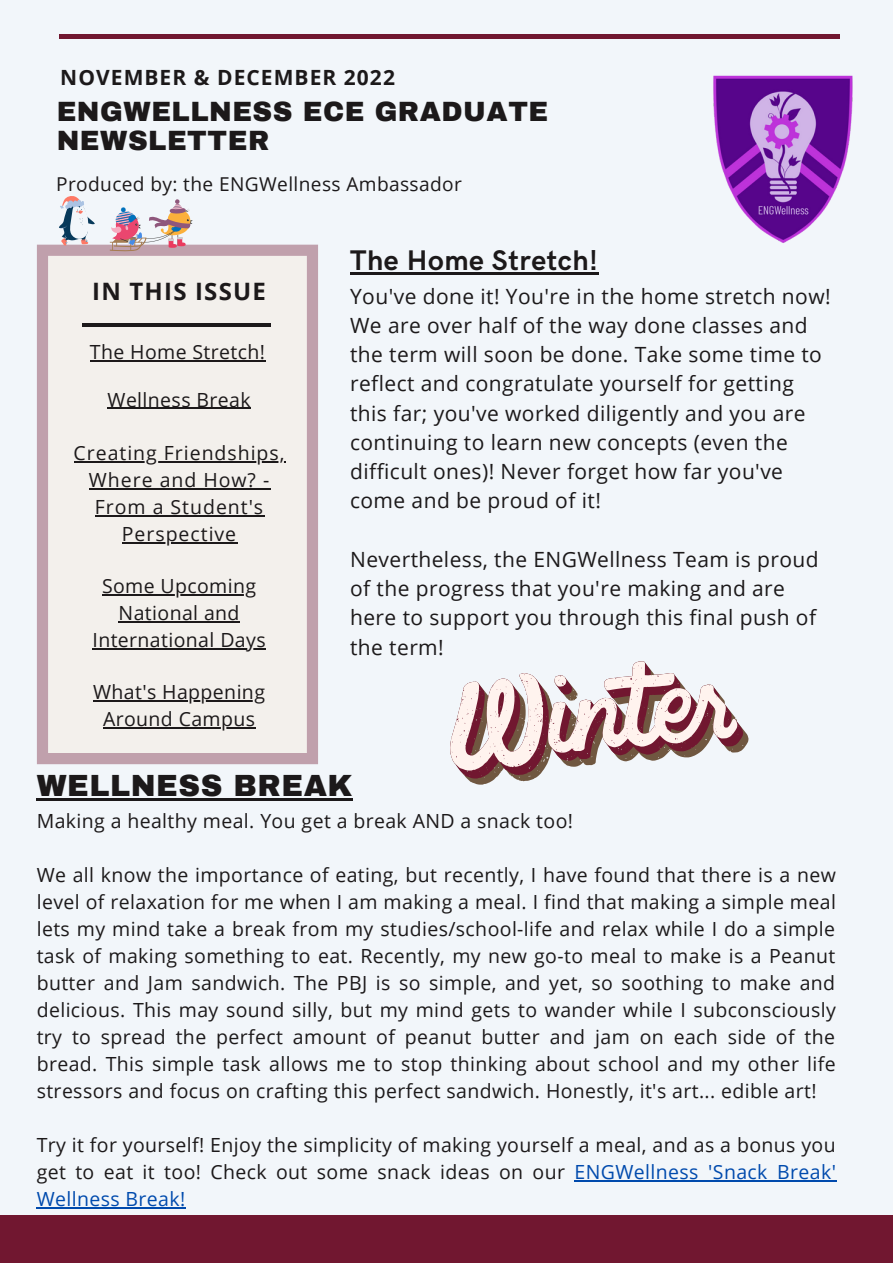
<style>
.page{position:relative;width:893px;height:1264px;background:#fff}
.page>*{position:absolute;margin:0;border:0;box-sizing:border-box;transform-origin:0 0}
.t1{font:900 30px "Archivo";letter-spacing:.02em;color:#1c191a}
.t2{font:700 28.5px "HK Grotesk";letter-spacing:.02em;color:#1c191a}
.t3{font:900 27.3px/29.2px "Archivo";letter-spacing:.02em;color:#1c191a}
.t4{font:700 24px "Open Sans";letter-spacing:.05em;color:#1c191a}
.t5{font:21px/29.2px "Open Sans";letter-spacing:.02em;color:#1c191a}
.t6{font:700 21px "Open Sans";letter-spacing:.05em;color:#1c191a}
.t7{font:19.5px/27px "Open Sans";letter-spacing:.02em;color:#1c191a;text-align:justify}
.t8{font:19.5px/27px "Open Sans";letter-spacing:.05em;color:#1c191a;text-align:center}
.t9{font:19.05px "Open Sans";letter-spacing:.02em;color:#1c191a}
.s1{color:#004aad}
</style>
<div class="page">
<div style="left:0;top:0;width:892px;height:1262px;background:#f2f6fa"></div>
<div style="left:0;top:1215px;width:892px;height:47px;background:#711730"></div>
<div style="left:59px;top:34px;width:781px;height:5px;background:#711730"></div>
<img style="left:713px;top:75px;width:140px;height:168px">
<svg style="left:37px;top:245px;width:281px;height:519px;fill:#f3f0ec"></svg>
<hr style="left:82px;top:324px;width:188px;height:3px;background:#1c191a">
<svg style="left:450px;top:661px;width:298px;height:124px"></svg>
<svg style="left:59px;top:196px;width:36px;height:50px"></svg>
<svg style="left:110px;top:199px;width:83px;height:53px"></svg>
<hr style="left:37px;top:798px;width:316px;height:2px;background:#1c191a">
<hr style="left:574px;top:1180px;width:262px;height:1px;background:#004aad">
<hr style="left:37px;top:1207px;width:149px;height:1px;background:#004aad">
<hr style="left:350px;top:272px;width:248px;height:2px;background:#1c191a">
<hr style="left:90px;top:360px;width:175px;height:1px;background:#1c191a">
<hr style="left:74px;top:461px;width:211px;height:1px;background:#1c191a">
<hr style="left:89px;top:488px;width:181px;height:1px;background:#1c191a">
<hr style="left:95px;top:515px;width:169px;height:1px;background:#1c191a">
<hr style="left:122px;top:542px;width:115px;height:1px;background:#1c191a">
<hr style="left:102px;top:594px;width:154px;height:1px;background:#1c191a">
<hr style="left:119px;top:621px;width:121px;height:1px;background:#1c191a">
<hr style="left:92px;top:648px;width:174px;height:1px;background:#1c191a">
<hr style="left:108px;top:408px;width:143px;height:1px;background:#1c191a">
<hr style="left:93px;top:700px;width:172px;height:1px;background:#1c191a">
<hr style="left:103px;top:727px;width:152px;height:1px;background:#1c191a">
<p class="t6" style="left:60px;top:62px;width:336px">NOVEMBER &amp; DECEMBER 2022</p>
<h3 class="t3" style="left:57px;top:97px;width:493px">ENGWELLNESS ECE GRADUATE<br>NEWSLETTER</h3>
<p class="t9" style="left:56px;top:171px;width:407px">Produced by: the ENGWellness Ambassador</p>
<p class="t4" style="left:92px;top:274px;width:175px">IN THIS ISSUE</p>
<p class="t7" style="left:90px;top:338px;width:176px">The Home Stretch!</p>
<p class="t7" style="left:108px;top:385px;width:144px">Wellness Break</p>
<p class="t8" style="left:74px;top:439px;width:212px">Creating Friendships,<br>Where and How? -<br>From a Student's<br>Perspective</p>
<p class="t7" style="left:92px;top:572px;width:175px;text-align:center">Some Upcoming<br>National and<br>International Days</p>
<p class="t7" style="left:93px;top:678px;width:173px;text-align:center">What's Happening<br>Around Campus</p>
<h2 class="t2" style="left:350px;top:244px;width:249px">The Home Stretch!</h2>
<p class="t5" style="left:350px;top:281px;width:482px">You've done it! You're in the home stretch now!<br>We are over half of the way done classes and the term will soon be done. Take some time to reflect and congratulate yourself for getting this far; you've worked diligently and you are continuing to learn new concepts (even the difficult ones)! Never forget how far you've come and be proud of it!</p>
<p class="t5" style="left:350px;top:544px;width:470px">Nevertheless, the ENGWellness Team is proud of the progress that you're making and are here to support you through this final push of the term!</p>
<h1 class="t1" style="left:37px;top:769px;width:317px">WELLNESS BREAK</h1>
<p class="t7" style="left:37px;top:807px;width:538px">Making a healthy meal. You get a break AND a snack too!</p>
<p class="t7" style="left:37px;top:861px;width:800px">We all know the importance of eating, but recently, I have found that there is a new level of relaxation for me when I am making a meal. I find that making a simple meal lets my mind take a break from my studies/school-life and relax while I do a simple task of making something to eat. Recently, my new go-to meal to make is a Peanut butter and Jam sandwich. The PBJ is so simple, and yet, so soothing to make and delicious. This may sound silly, but my mind gets to wander while I subconsciously try to spread the perfect amount of peanut butter and jam on each side of the bread. This simple task allows me to stop thinking about school and my other life stressors and focus on crafting this perfect sandwich. Honestly, it's art... edible art!</p>
<p class="t7" style="left:37px;top:1131px;width:800px">Try it for yourself! Enjoy the simplicity of making yourself a meal, and as a bonus you get to eat it too! Check out some snack ideas on our <span class="s1">ENGWellness 'Snack Break' Wellness Break!</span></p>
</div>
